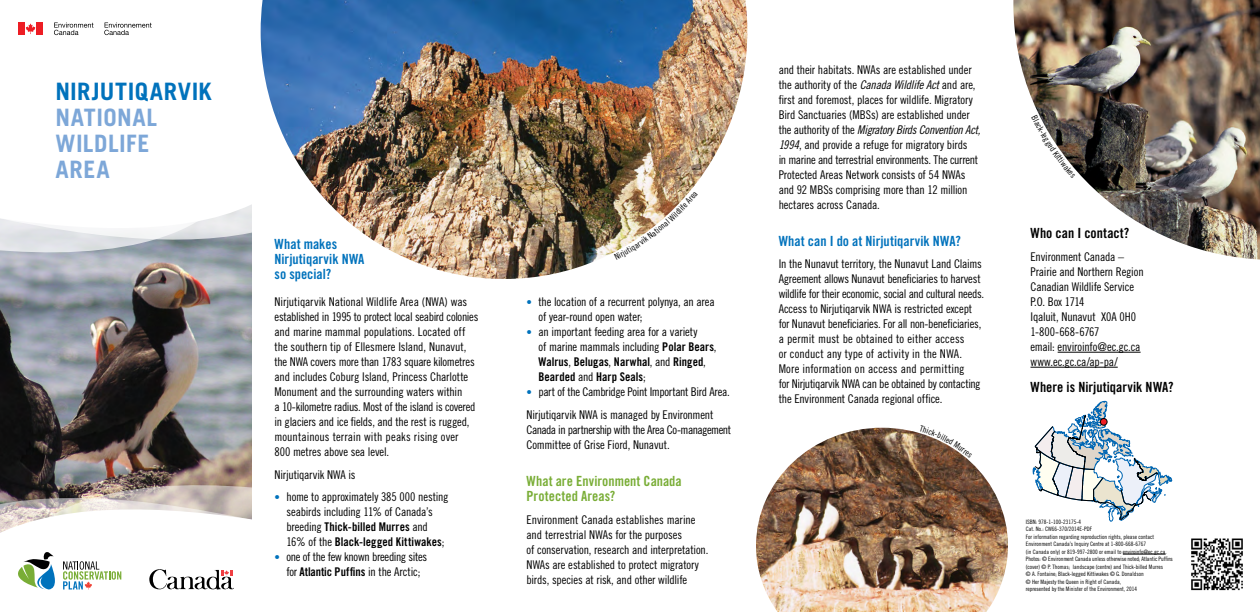
<style>
.page{position:relative;width:1260px;height:612px;background:#fff}
.page>*{position:absolute;margin:0;border:0;box-sizing:border-box;transform-origin:0 0}
.t1{font:700 24px "Trade Gothic LT Std";letter-spacing:.015em;color:#0072bc}
.t2{font:700 24px/26px "Trade Gothic LT Std";letter-spacing:.025em;color:#7da7d8}
.t3{font:14px/15px "Trade Gothic LT Std Bd Cn 20";letter-spacing:.005em;color:#0072bc}
.t4{font:14px "Trade Gothic LT Std Bd Cn 20";letter-spacing:.005em;color:#000}
.t5{font:14px/15px "Trade Gothic LT Std Bd Cn 20";letter-spacing:.005em;color:#79ad36}
.t6{font:12px/15px "Trade Gothic LT Std Cn 18";letter-spacing:-.015em;color:#000}
.t7{font:12px/15px "Trade Gothic LT Std Bd Cn 20";letter-spacing:.005em;color:#000}
.t8{font:12px "Trade Gothic LT Std Cn 18 Obl";letter-spacing:-.025em;color:#000}
.t9{font:6px/7.5px "Trade Gothic LT Std Cn 18";color:#000}
.s1{font-size:11px;color:#0072bc}
.s2{font-family:"Trade Gothic LT Std Cn 18"}
.s3{font-family:"Trade Gothic LT Std Bd Cn 20"}
.s4{font-family:"Trade Gothic LT Std Cn 18 Obl"}
</style>
<div class="page">
<img style="left:0;top:253px;width:252px;height:224px">
<img style="left:0;top:477px;width:252px;height:13px">
<svg style="left:0;top:241px;width:252px;height:12px;background:#aeb6bd"></svg>
<svg style="left:0;top:204px;width:252px;height:35px"></svg>
<svg style="left:26px;top:23px;width:9px;height:11px"></svg>
<div style="left:18px;top:22px;width:6px;height:13px;background:#ed1d24"></div>
<div style="left:37px;top:22px;width:6px;height:13px;background:#ed1d24"></div>
<svg style="left:104px;top:23px;width:48px;height:12px"></svg>
<svg style="left:54px;top:23px;width:39px;height:12px"></svg>
<svg style="left:0;top:490px;width:252px;height:100px"></svg>
<img style="left:261px;top:0;width:486px;height:279px">
<img style="left:756px;top:428px;width:252px;height:184px">
<img style="left:1013px;top:0;width:247px;height:260px">
<svg style="left:1033px;top:401px;width:139px;height:120px"></svg>
<div style="left:1100px;top:419px;width:7px;height:6px;background:#ed1d24;border-radius:50%"></div>
<div style="left:1100px;top:418px;width:7px;height:7px;border:1px solid #000;border-radius:50%"></div>
<hr style="left:1058px;top:352px;width:83px;height:1px;background:#000">
<hr style="left:1030px;top:367px;width:88px;height:1px;background:#000">
<img style="left:1191px;top:538px;width:52px;height:53px">
<hr style="left:1123px;top:554px;width:43px;height:1px;background:#000">
<img style="left:614px;top:191px;width:84px;height:69px">
<svg style="left:919px;top:428px;width:53px;height:30px"></svg>
<svg style="left:1031px;top:115px;width:44px;height:63px"></svg>
<h1 class="t1" style="left:55px;top:77px;width:158px">NIRJUTIQARVIK</h1>
<h1 class="t2" style="left:55px;top:104px;width:103px">NATIONAL<br>WILDLIFE<br>AREA</h1>
<h1 class="t1" style="left:54px;top:78px;width:109px">BIG CREEK</h1>
<p class="t3" style="left:274px;top:236px;width:91px">What makes<br>Nirjutiqarvik NWA so special?</p>
<p class="t6" style="left:274px;top:294px;width:205px">Nirjutiqarvik National Wildlife Area (NWA) was established in 1995 to protect local seabird colonies and marine mammal populations. Located off the southern tip of Ellesmere Island, Nunavut, the NWA covers more than 1783 square kilometres and includes Coburg Island, Princess Charlotte Monument and the surrounding waters within<br>a 10-kilometre radius. Most of the island is covered in glaciers and ice fields, and the rest is rugged, mountainous terrain with peaks rising over<br>800 metres above sea level.</p>
<p class="t6" style="left:274px;top:467px;width:83px">Nirjutiqarvik NWA is</p>
<p class="t6" style="left:274px;top:489px;width:175px;text-align:center"><span class="s1">•</span> home to approximately 385 000 nesting seabirds including 11% of Canada’s</p>
<p class="t7" style="left:286px;top:519px;width:159px"><span class="s2">breeding</span> Thick-billed Murres <span class="s2">and<br>16% of the</span> Black-legged Kittiwakes<span class="s2">;</span></p>
<p class="t6" style="left:274px;top:549px;width:154px;text-align:center"><span class="s1">•</span> one of the few known breeding sites for <span class="s3">Atlantic Puffins</span> in the Arctic;</p>
<p class="t6" style="left:538px;top:294px;width:178px;text-indent:-12px"><span class="s1">•</span> the location of a recurrent polynya, an area of year-round open water;</p>
<p class="t6" style="left:538px;top:324px;width:180px;text-indent:-12px"><span class="s1">•</span> an important feeding area for a variety<br>of marine mammals including <span class="s3">Polar Bears</span>,</p>
<p class="t7" style="left:538px;top:354px;width:169px">Walrus<span class="s2">,</span> Belugas<span class="s2">,</span> Narwhal<span class="s2">, and</span> Ringed<span class="s2">,<br></span>Bearded <span class="s2">and</span> Harp Seals<span class="s2">;</span></p>
<p class="t6" style="left:526px;top:380px;width:205px;line-height:22.5px"><span class="s1">•</span> part of the Cambridge Point Important Bird Area.<br>Nirjutiqarvik NWA is managed by Environment</p>
<p class="t6" style="left:526px;top:422px;width:206px">Canada in partnership with the Area Co-management<br>Committee of Grise Fiord, Nunavut.</p>
<p class="t5" style="left:526px;top:473px;width:157px">What are Environment Canada<br>Protected Areas?</p>
<p class="t6" style="left:526px;top:512px;width:183px">Environment Canada establishes marine and terrestrial NWAs for the purposes<br>of conservation, research and interpretation.<br>NWAs are established to protect migratory birds, species at risk, and other wildlife</p>
<p class="t6" style="left:779px;top:62px;width:198px">and their habitats. NWAs are established under the authority of the <span class="s4">Canada Wildlife Act</span> and are, first and foremost, places for wildlife. Migratory Bird Sanctuaries (MBSs) are established under</p>
<p class="t8" style="left:779px;top:122px;width:203px"><span class="s2">the authority of the</span> Migratory Birds Convention Act,</p>
<p class="t6" style="left:779px;top:137px;width:201px"><span class="s4">1994</span>, and provide a refuge for migratory birds<br>in marine and terrestrial environments. The current Protected Areas Network consists of 54 NWAs and 92 MBSs comprising more than 12 million hectares across Canada.</p>
<p class="t3" style="left:779px;top:233px;width:184px">What can I do at Nirjutiqarvik NWA?</p>
<p class="t6" style="left:779px;top:257px;width:207px">In the Nunavut territory, the Nunavut Land Claims Agreement allows Nunavut beneficiaries to harvest wildlife for their economic, social and cultural needs.<br>Access to Nirjutiqarvik NWA is restricted except for Nunavut beneficiaries. For all non-beneficiaries, a permit must be obtained to either access<br>or conduct any type of activity in the NWA.<br>More information on access and permitting<br>for Nirjutiqarvik NWA can be obtained by contacting the Environment Canada regional office.</p>
<p class="t4" style="left:1030px;top:225px;width:100px">Who can I contact?</p>
<p class="t6" style="left:1030px;top:249px;width:115px">Environment Canada –<br>Prairie and Northern Region<br>Canadian Wildlife Service<br>P.O. Box 1714<br>Iqaluit, Nunavut X0A 0H0<br>1-800-668-6767<br>email: enviroinfo@ec.gc.ca www.ec.gc.ca/ap-pa/</p>
<p class="t4" style="left:1030px;top:378px;width:145px">Where is Nirjutiqarvik NWA?</p>
<p class="t9" style="left:1026px;top:518px;width:149px">ISBN: 978-1-100-23175-4<br>Cat. No.: CW66-370/2014E-PDF<br>For information regarding reproduction rights, please contact Environment Canada’s Inquiry Centre at 1-800-668-6767<br>(in Canada only) or 819-997-2800 or email to enviroinfo@ec.gc.ca.<br>Photos: © Environment Canada unless otherwise noted; Atlantic Puffins (cover) © P. Thomas; landscape (centre) and Thick-billed Murres<br>© A. Fontaine; Black-legged Kittiwakes © G. Donaldson<br>© Her Majesty the Queen in Right of Canada,<br>represented by the Minister of the Environment, 2014</p>
</div>
